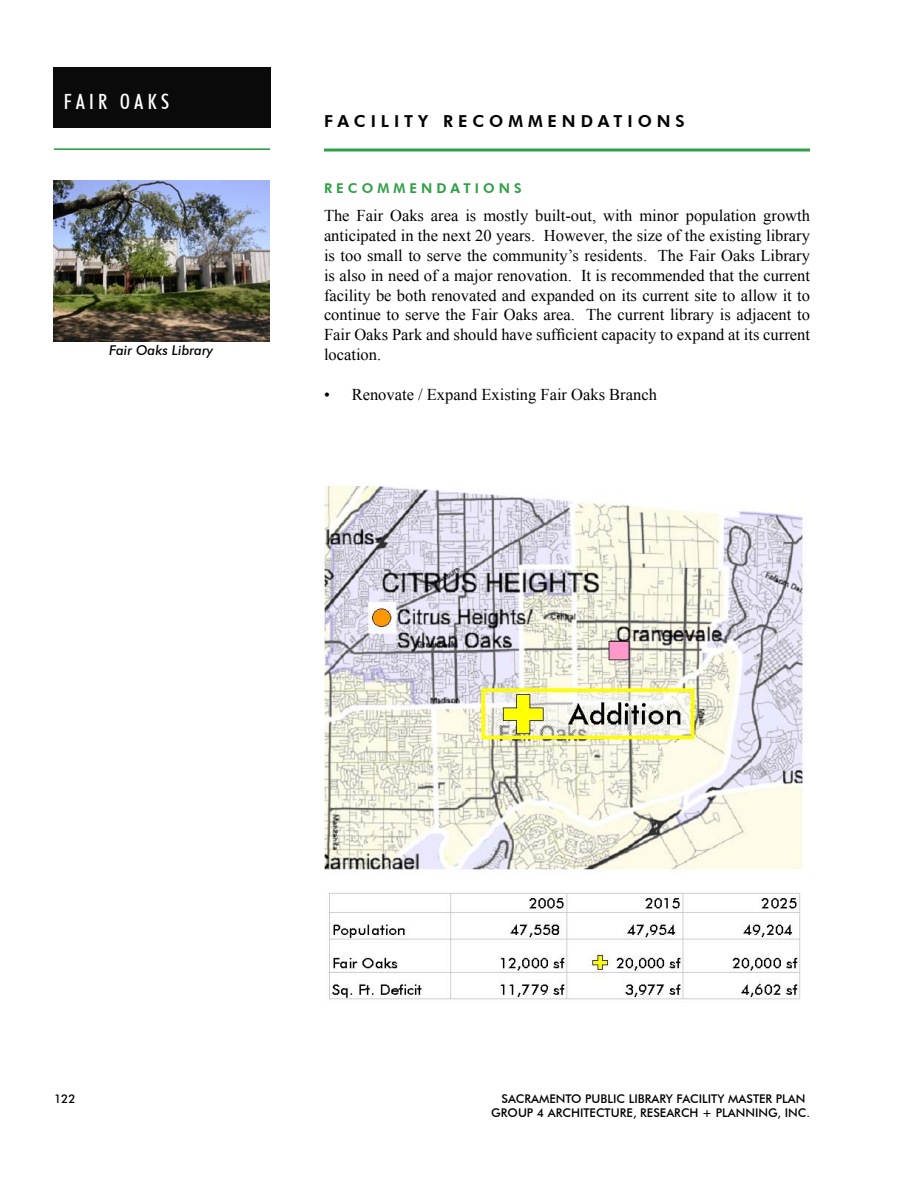
<style>
.page{position:relative;width:918px;height:1188px;background:#fff}
.page>*{position:absolute;margin:0;border:0;box-sizing:border-box;transform-origin:0 0}
.t1{font:500 condensed 21px "Futura BT";letter-spacing:.2em;color:#fff}
.t2{font:16.5px/19.8px "Times New Roman";color:#000;text-align:justify}
.t3{font:800 16.5px "Futura BT";letter-spacing:.3em;color:#000}
.t4{font:italic 500 13.5px "Futura BT";color:#000}
.t5{font:800 13.5px "Futura BT";letter-spacing:.3em;color:#30a046}
.t6{font:500 12px/14.4px "Futura BT";color:#000;text-align:center}
</style>
<div class="page">
<svg style="left:324px;top:148px;width:486px;height:4px"></svg>
<hr style="left:54px;top:148px;width:216px;height:2px;background:#30a046">
<div style="left:53px;top:68px;width:218px;height:60px;background:#0a0a0a"></div>
<img style="left:53px;top:180px;width:216px;height:162px">
<img style="left:324px;top:486px;width:480px;height:514px">
<p class="t1" style="left:64px;top:88px;width:107px">FAIR OAKS</p>
<p class="t4" style="left:109px;top:342px;width:106px">Fair Oaks Library</p>
<p class="t3" style="left:324px;top:111px;width:362px">FACILITY RECOMMENDATIONS</p>
<p class="t5" style="left:324px;top:180px;width:199px">RECOMMENDATIONS</p>
<p class="t2" style="left:324px;top:206px;width:488px">The Fair Oaks area is mostly built-out, with minor population growth anticipated in the next 20 years. However, the size of the existing library is too small to serve the community’s residents. The Fair Oaks Library is also in need of a major renovation. It is recommended that the current facility be both renovated and expanded on its current site to allow it to continue to serve the Fair Oaks area. The current library is adjacent to Fair Oaks Park and should have sufficient capacity to expand at its current location.</p>
<p class="t2" style="left:324px;top:384px;width:334px">• Renovate / Expand Existing Fair Oaks Branch</p>
<p class="t6" style="left:54px;top:1091px;width:23px">122</p>
<p class="t6" style="left:491px;top:1091px;width:320px">SACRAMENTO PUBLIC LIBRARY FACILITY MASTER PLAN<br>GROUP 4 ARCHITECTURE, RESEARCH + PLANNING, INC.</p>
</div>
